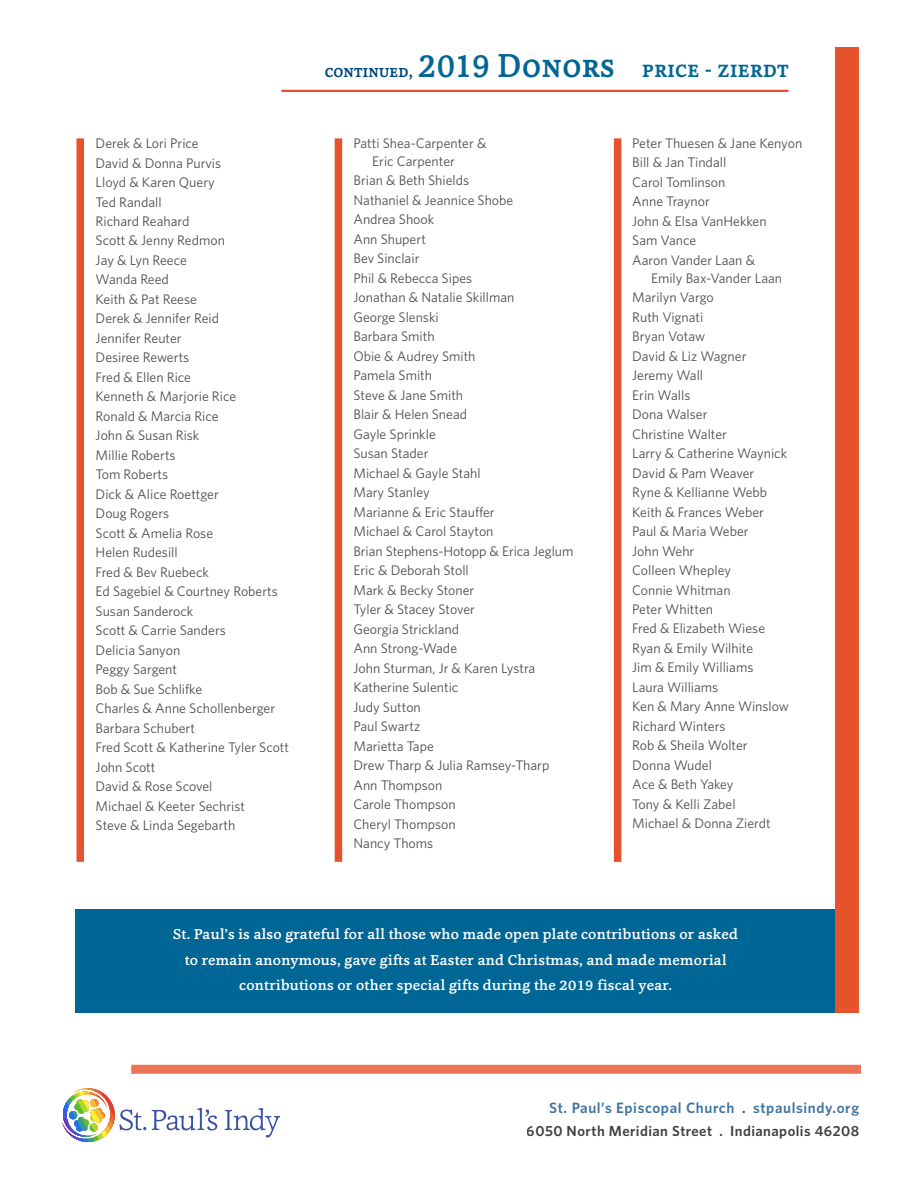
<style>
.page{position:relative;width:918px;height:1188px;background:#fff}
.page>*{position:absolute;margin:0;border:0;box-sizing:border-box;transform-origin:0 0}
.t1{font:500 24.3px "Cassia";letter-spacing:.02em;color:#006695;scale:.93 1}
.t2{font:600 15px "Whitney";letter-spacing:.04em;color:#00467f}
.t3{font:500 14.7px/25.5px "Cassia";letter-spacing:.02em;color:#fff;text-align:center}
.t4{font:600 14.7px "Whitney";letter-spacing:.03em;color:#000}
.t5{font:13.8px/19.5px "Whitney";color:#4d4d4f}
.s1{font-size:17.85px;color:#00467f}
.s2{font-size:34.05px}
.s3{font-size:14.7px;color:#000}
</style>
<div class="page">
<div style="left:75px;top:909px;width:763px;height:104px;background:#006695"></div>
<hr style="left:281px;top:90px;width:508px;height:2px;background:#e6522c">
<div style="left:76px;top:138px;width:8px;height:724px;background:#e6522c"></div>
<div style="left:335px;top:138px;width:7px;height:724px;background:#e6522c"></div>
<div style="left:614px;top:138px;width:7px;height:724px;background:#e6522c"></div>
<div style="left:131px;top:1065px;width:730px;height:9px;background:#eb7556"></div>
<svg style="left:152px;top:1108px;width:65px;height:22px"></svg>
<svg style="left:225px;top:1108px;width:55px;height:30px"></svg>
<svg style="left:62px;top:1088px;width:84px;height:54px"></svg>
<div style="left:836px;top:47px;width:23px;height:966px;background:#e6522c"></div>
<h1 class="t1" style="left:325px;top:52px;width:500px"><span class="s1">continued,</span> <span class="s2">2019 Donors</span> price - zierdt</h1>
<p class="t5" style="left:96px;top:133px;width:195px">Derek &amp; Lori Price<br>David &amp; Donna Purvis<br>Lloyd &amp; Karen Query<br>Ted Randall<br>Richard Reahard<br>Scott &amp; Jenny Redmon<br>Jay &amp; Lyn Reece<br>Wanda Reed<br>Keith &amp; Pat Reese<br>Derek &amp; Jennifer Reid<br>Jennifer Reuter<br>Desiree Rewerts<br>Fred &amp; Ellen Rice<br>Kenneth &amp; Marjorie Rice<br>Ronald &amp; Marcia Rice<br>John &amp; Susan Risk<br>Millie Roberts<br>Tom Roberts<br>Dick &amp; Alice Roettger<br>Doug Rogers<br>Scott &amp; Amelia Rose<br>Helen Rudesill<br>Fred &amp; Bev Ruebeck<br>Ed Sagebiel &amp; Courtney Roberts<br>Susan Sanderock<br>Scott &amp; Carrie Sanders<br>Delicia Sanyon<br>Peggy Sargent<br>Bob &amp; Sue Schlifke<br>Charles &amp; Anne Schollenberger<br>Barbara Schubert<br>Fred Scott &amp; Katherine Tyler Scott<br>John Scott<br>David &amp; Rose Scovel<br>Michael &amp; Keeter Sechrist<br>Steve &amp; Linda Segebarth</p>
<p class="t5" style="left:372px;top:134px;width:116px;line-height:18px;text-indent:-19px">Patti Shea-Carpenter &amp;<br>Eric Carpenter</p>
<p class="t5" style="left:353px;top:170px;width:222px">Brian &amp; Beth Shields<br>Nathaniel &amp; Jeannice Shobe<br>Andrea Shook<br>Ann Shupert<br>Bev Sinclair<br>Phil &amp; Rebecca Sipes<br>Jonathan &amp; Natalie Skillman<br>George Slenski<br>Barbara Smith<br>Obie &amp; Audrey Smith<br>Pamela Smith<br>Steve &amp; Jane Smith<br>Blair &amp; Helen Snead<br>Gayle Sprinkle<br>Susan Stader<br>Michael &amp; Gayle Stahl<br>Mary Stanley<br>Marianne &amp; Eric Stauffer<br>Michael &amp; Carol Stayton<br>Brian Stephens-Hotopp &amp; Erica Jeglum<br>Eric &amp; Deborah Stoll<br>Mark &amp; Becky Stoner<br>Tyler &amp; Stacey Stover<br>Georgia Strickland<br>Ann Strong-Wade<br>John Sturman, Jr &amp; Karen Lystra<br>Katherine Sulentic<br>Judy Sutton<br>Paul Swartz<br>Marietta Tape<br>Drew Tharp &amp; Julia Ramsey-Tharp<br>Ann Thompson<br>Carole Thompson<br>Cheryl Thompson<br>Nancy Thoms</p>
<p class="t5" style="left:632px;top:133px;width:172px">Peter Thuesen &amp; Jane Kenyon<br>Bill &amp; Jan Tindall<br>Carol Tomlinson<br>Anne Traynor<br>John &amp; Elsa VanHekken<br>Sam Vance<br>Aaron Vander Laan &amp;</p>
<p class="t5" style="left:632px;top:268px;width:158px;text-indent:19px">Emily Bax-Vander Laan<br>Marilyn Vargo<br>Ruth Vignati<br>Bryan Votaw<br>David &amp; Liz Wagner<br>Jeremy Wall<br>Erin Walls<br>Dona Walser<br>Christine Walter<br>Larry &amp; Catherine Waynick<br>David &amp; Pam Weaver<br>Ryne &amp; Kellianne Webb<br>Keith &amp; Frances Weber<br>Paul &amp; Maria Weber<br>John Wehr<br>Colleen Whepley<br>Connie Whitman<br>Peter Whitten<br>Fred &amp; Elizabeth Wiese<br>Ryan &amp; Emily Wilhite<br>Jim &amp; Emily Williams<br>Laura Williams<br>Ken &amp; Mary Anne Winslow<br>Richard Winters<br>Rob &amp; Sheila Wolter<br>Donna Wudel<br>Ace &amp; Beth Yakey<br>Tony &amp; Kelli Zabel<br>Michael &amp; Donna Zierdt</p>
<p class="t3" style="left:173px;top:922px;width:566px">St. Paul’s is also grateful for all those who made open plate contributions or asked to remain anonymous, gave gifts at Easter and Christmas, and made memorial contributions or other special gifts during the 2019 fiscal year.</p>
<p class="t2" style="left:549px;top:1098px;width:311px">St. Paul’s Episcopal Church <span class="s3">.</span> stpaulsindy.org</p>
<p class="t4" style="left:527px;top:1121px;width:334px">6050 North Meridian Street . Indianapolis 46208</p>
</div>
